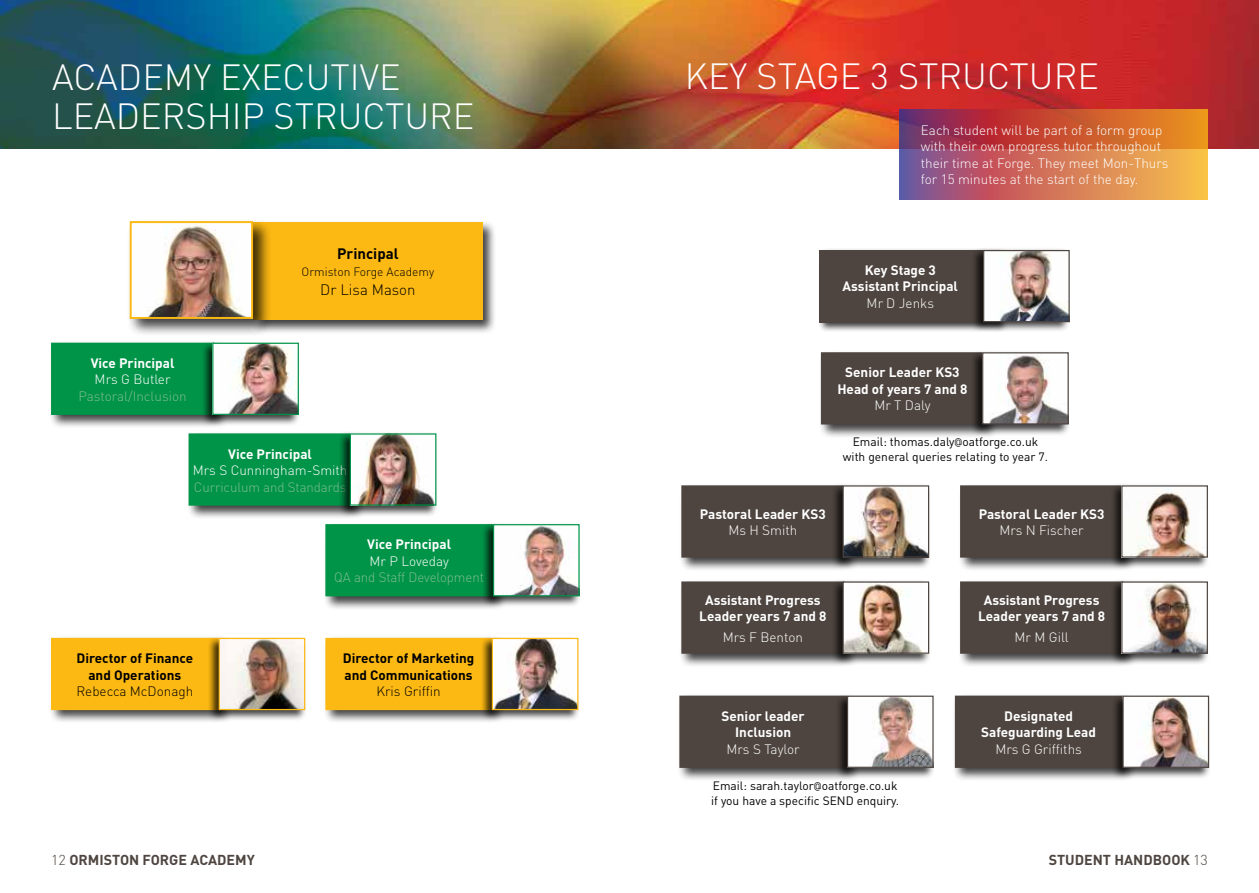
<style>
.page{position:relative;width:1259px;height:893px;background:#fff}
.page>*{position:absolute;margin:0;border:0;box-sizing:border-box;transform-origin:0 0}
.t1{font:300 36px/39px "DIN";color:#fff}
.t2{font:300 15px "DIN";color:#000}
.t3{font:700 15px "DIN";color:#000}
.t4{font:700 14.25px "DIN";color:#4e4540}
.t5{font:300 13.5px/16.5px "DIN";color:#fff}
.t6{font:700 13.5px/16.5px "DIN";color:#fff;text-align:center}
.t7{font:700 13.5px/16.5px "DIN";color:#000}
.t8{font:300 13.5px "DIN";letter-spacing:-.005em;color:#80bd92}
.t9{font:300 13.5px "DIN";color:#000}
.t10{font:12px/15px "DIN";color:#000;text-align:center}
.t11{font:300 12px "DIN";color:#000}
.s1{font-family:"Gaden Sans";font-weight:500}
.s2{font-weight:300}
</style>
<div class="page">
<img style="left:0;top:0;width:1259px;height:149px">
<div style="left:49px;top:340px;width:179px;height:89px;background:#000;opacity:.75"></div>
<div style="left:52px;top:343px;width:161px;height:71px;background:#009448"></div>
<div style="left:51px;top:343px;width:163px;height:72px;border:2px solid #009448"></div>
<div style="left:201px;top:341px;width:100px;height:85px;background:#000;opacity:.75"></div>
<img style="left:214px;top:345px;width:83px;height:68px">
<div style="left:212px;top:343px;width:87px;height:72px;border:1px solid #009448"></div>
<div style="left:187px;top:431px;width:179px;height:89px;background:#000;opacity:.75"></div>
<div style="left:189px;top:434px;width:162px;height:71px;background:#009448"></div>
<div style="left:189px;top:433px;width:163px;height:73px;border:2px solid #009448"></div>
<div style="left:338px;top:432px;width:100px;height:85px;background:#000;opacity:.75"></div>
<img style="left:352px;top:435px;width:82px;height:69px">
<div style="left:350px;top:433px;width:86px;height:73px;border:1px solid #009448"></div>
<div style="left:819px;top:350px;width:179px;height:89px;background:#000;opacity:.75"></div>
<div style="left:821px;top:353px;width:162px;height:71px;background:#4e4540"></div>
<div style="left:821px;top:352px;width:163px;height:72px;border:2px solid #4e4540"></div>
<div style="left:970px;top:350px;width:100px;height:86px;background:#000;opacity:.75"></div>
<img style="left:984px;top:354px;width:82px;height:68px">
<div style="left:982px;top:352px;width:86px;height:72px;border:1px solid #4e4540"></div>
<div style="left:251px;top:220px;width:246px;height:114px;background:#000;opacity:.75"></div>
<div style="left:253px;top:222px;width:230px;height:98px;background:#fdb913"></div>
<div style="left:127px;top:218px;width:144px;height:119px;background:#000;opacity:.75"></div>
<img style="left:133px;top:224px;width:117px;height:92px">
<div style="left:130px;top:221px;width:123px;height:98px;border:2px solid #fdb913"></div>
<div style="left:818px;top:248px;width:191px;height:84px;background:#000;opacity:.75"></div>
<div style="left:819px;top:250px;width:179px;height:72px;background:#4e4540"></div>
<div style="left:970px;top:247px;width:100px;height:85px;background:#000;opacity:.75"></div>
<img style="left:985px;top:252px;width:82px;height:68px">
<div style="left:983px;top:250px;width:86px;height:72px;border:1px solid #4e4540"></div>
<div style="left:679px;top:483px;width:179px;height:89px;background:#000;opacity:.75"></div>
<div style="left:682px;top:486px;width:161px;height:71px;background:#4e4540"></div>
<div style="left:681px;top:485px;width:163px;height:73px;border:2px solid #4e4540"></div>
<div style="left:831px;top:484px;width:100px;height:85px;background:#000;opacity:.75"></div>
<img style="left:844px;top:487px;width:83px;height:69px">
<div style="left:842px;top:485px;width:87px;height:73px;border:1px solid #4e4540"></div>
<div style="left:958px;top:483px;width:179px;height:89px;background:#000;opacity:.75"></div>
<div style="left:961px;top:486px;width:161px;height:71px;background:#4e4540"></div>
<div style="left:960px;top:485px;width:163px;height:73px;border:2px solid #4e4540"></div>
<div style="left:1109px;top:484px;width:100px;height:85px;background:#000;opacity:.75"></div>
<img style="left:1123px;top:487px;width:83px;height:69px">
<div style="left:1121px;top:485px;width:87px;height:73px;border:1px solid #4e4540"></div>
<div style="left:958px;top:579px;width:179px;height:89px;background:#000;opacity:.75"></div>
<div style="left:961px;top:582px;width:161px;height:71px;background:#4e4540"></div>
<div style="left:960px;top:581px;width:163px;height:73px;border:2px solid #4e4540"></div>
<div style="left:1109px;top:580px;width:100px;height:85px;background:#000;opacity:.75"></div>
<img style="left:1123px;top:583px;width:83px;height:69px">
<div style="left:1121px;top:581px;width:87px;height:73px;border:1px solid #4e4540"></div>
<div style="left:679px;top:579px;width:179px;height:89px;background:#000;opacity:.75"></div>
<div style="left:682px;top:582px;width:161px;height:71px;background:#4e4540"></div>
<div style="left:681px;top:581px;width:163px;height:73px;border:2px solid #4e4540"></div>
<div style="left:831px;top:580px;width:100px;height:85px;background:#000;opacity:.75"></div>
<div style="left:843px;top:582px;width:85px;height:71px;background:#fff"></div>
<img style="left:844px;top:583px;width:79px;height:69px">
<div style="left:842px;top:581px;width:87px;height:73px;border:1px solid #4e4540"></div>
<div style="left:323px;top:522px;width:184px;height:88px;background:#000;opacity:.75"></div>
<div style="left:326px;top:525px;width:166px;height:71px;background:#009448"></div>
<div style="left:325px;top:524px;width:168px;height:72px;border:2px solid #009448"></div>
<div style="left:481px;top:522px;width:100px;height:86px;background:#000;opacity:.75"></div>
<img style="left:495px;top:526px;width:82px;height:68px">
<div style="left:493px;top:524px;width:86px;height:72px;border:1px solid #009448"></div>
<div style="left:677px;top:693px;width:184px;height:89px;background:#000;opacity:.75"></div>
<div style="left:680px;top:696px;width:166px;height:71px;background:#4e4540"></div>
<div style="left:679px;top:696px;width:168px;height:72px;border:2px solid #4e4540"></div>
<div style="left:835px;top:694px;width:100px;height:85px;background:#000;opacity:.75"></div>
<img style="left:849px;top:698px;width:82px;height:68px">
<div style="left:847px;top:696px;width:86px;height:72px;border:1px solid #4e4540"></div>
<div style="left:952px;top:693px;width:184px;height:89px;background:#000;opacity:.75"></div>
<div style="left:955px;top:696px;width:166px;height:71px;background:#4e4540"></div>
<div style="left:955px;top:696px;width:167px;height:72px;border:2px solid #4e4540"></div>
<div style="left:1111px;top:694px;width:100px;height:85px;background:#000;opacity:.75"></div>
<img style="left:1124px;top:698px;width:83px;height:68px">
<div style="left:1122px;top:696px;width:87px;height:72px;border:1px solid #4e4540"></div>
<div style="left:323px;top:636px;width:183px;height:88px;background:#000;opacity:.75"></div>
<div style="left:326px;top:639px;width:165px;height:70px;background:#fdb913"></div>
<div style="left:325px;top:638px;width:167px;height:72px;border:2px solid #fdb913"></div>
<div style="left:480px;top:636px;width:100px;height:85px;background:#000;opacity:.75"></div>
<img style="left:494px;top:640px;width:82px;height:68px">
<div style="left:492px;top:638px;width:86px;height:72px;border:1px solid #fdb913"></div>
<div style="left:49px;top:636px;width:184px;height:88px;background:#000;opacity:.75"></div>
<div style="left:52px;top:639px;width:166px;height:70px;background:#fdb913"></div>
<div style="left:51px;top:638px;width:168px;height:72px;border:2px solid #fdb913"></div>
<div style="left:207px;top:636px;width:100px;height:85px;background:#000;opacity:.75"></div>
<img style="left:221px;top:640px;width:82px;height:68px">
<div style="left:219px;top:638px;width:86px;height:72px;border:1px solid #fdb913"></div>
<svg style="left:899px;top:109px;width:309px;height:91px;background:#c3684e"></svg>
<h1 class="t1" style="left:52px;top:57px;width:424px">ACADEMY EXECUTIVE<br>LEADERSHIP STRUCTURE</h1>
<h1 class="t1" style="left:685px;top:56px;width:415px">KEY STAGE 3 STRUCTURE</h1>
<p class="t5" style="left:921px;top:121px;width:249px">Each student will be part of a form group with their own progress tutor throughout their time at Forge. They meet Mon-Thurs for 15 minutes at the start of the day.</p>
<p class="t3" style="left:337px;top:244px;width:63px">Principal</p>
<p class="t11" style="left:301px;top:264px;width:134px">Ormiston Forge Academy</p>
<p class="t2" style="left:320px;top:281px;width:97px">Dr Lisa Mason</p>
<p class="t6" style="left:91px;top:354px;width:85px">Vice Principal</p>
<p class="t5" style="left:95px;top:371px;width:77px">Mrs G Butler</p>
<p class="t8" style="left:78px;top:388px;width:110px">Pastoral/Inclusion</p>
<p class="t6" style="left:228px;top:445px;width:85px">Vice Principal</p>
<p class="t5" style="left:193px;top:462px;width:156px">Mrs S Cunningham-Smith</p>
<p class="t8" style="left:194px;top:478px;width:154px">Curriculum and Standards</p>
<p class="t6" style="left:367px;top:536px;width:85px">Vice Principal</p>
<p class="t5" style="left:369px;top:553px;width:81px">Mr P Loveday</p>
<p class="t8" style="left:334px;top:569px;width:151px">QA and Staff Development</p>
<p class="t7" style="left:76px;top:649px;width:118px;text-align:center">Director of Finance and Operations</p>
<p class="t9" style="left:76px;top:683px;width:118px">Rebecca McDonagh</p>
<p class="t7" style="left:343px;top:649px;width:133px">Director of Marketing and Communications</p>
<p class="t9" style="left:376px;top:683px;width:66px">Kris Griffin</p>
<p class="t6" style="left:842px;top:261px;width:117px">Key Stage 3<br>Assistant Principal</p>
<p class="t5" style="left:866px;top:295px;width:69px">Mr D Jenks</p>
<p class="t6" style="left:837px;top:364px;width:132px">Senior Leader KS3<br>Head of years 7 and 8</p>
<p class="t5" style="left:874px;top:397px;width:58px">Mr T Daly</p>
<p class="t10" style="left:843px;top:434px;width:207px">Email: thomas.daly<span class="s1">@</span>oatforge.co.uk with general queries relating to year 7.</p>
<p class="t6" style="left:700px;top:505px;width:127px">Pastoral Leader KS3</p>
<p class="t5" style="left:728px;top:522px;width:70px">Ms H Smith</p>
<p class="t6" style="left:978px;top:505px;width:127px">Pastoral Leader KS3</p>
<p class="t5" style="left:999px;top:522px;width:86px">Mrs N Fischer</p>
<p class="t6" style="left:699px;top:591px;width:129px">Assistant Progress<br>Leader years 7 and 8</p>
<p class="t5" style="left:722px;top:629px;width:82px">Mrs F Benton</p>
<p class="t6" style="left:978px;top:591px;width:129px">Assistant Progress<br>Leader years 7 and 8</p>
<p class="t5" style="left:1014px;top:629px;width:56px">Mr M Gill</p>
<p class="t6" style="left:721px;top:707px;width:85px">Senior leader<br>Inclusion</p>
<p class="t5" style="left:726px;top:741px;width:75px">Mrs S Taylor</p>
<p class="t6" style="left:981px;top:707px;width:116px">Designated<br>Safeguarding Lead</p>
<p class="t5" style="left:995px;top:741px;width:88px">Mrs G Griffiths</p>
<p class="t10" style="left:711px;top:778px;width:189px;text-align:left">Email: sarah.taylor<span class="s1">@</span>oatforge.co.uk if you have a specific SEND enquiry.</p>
<p class="t4" style="left:51px;top:850px;width:205px"><span class="s2">12</span> ORMISTON FORGE ACADEMY</p>
<p class="t4" style="left:1048px;top:850px;width:161px">STUDENT HANDBOOK <span class="s2">13</span></p>
</div>
